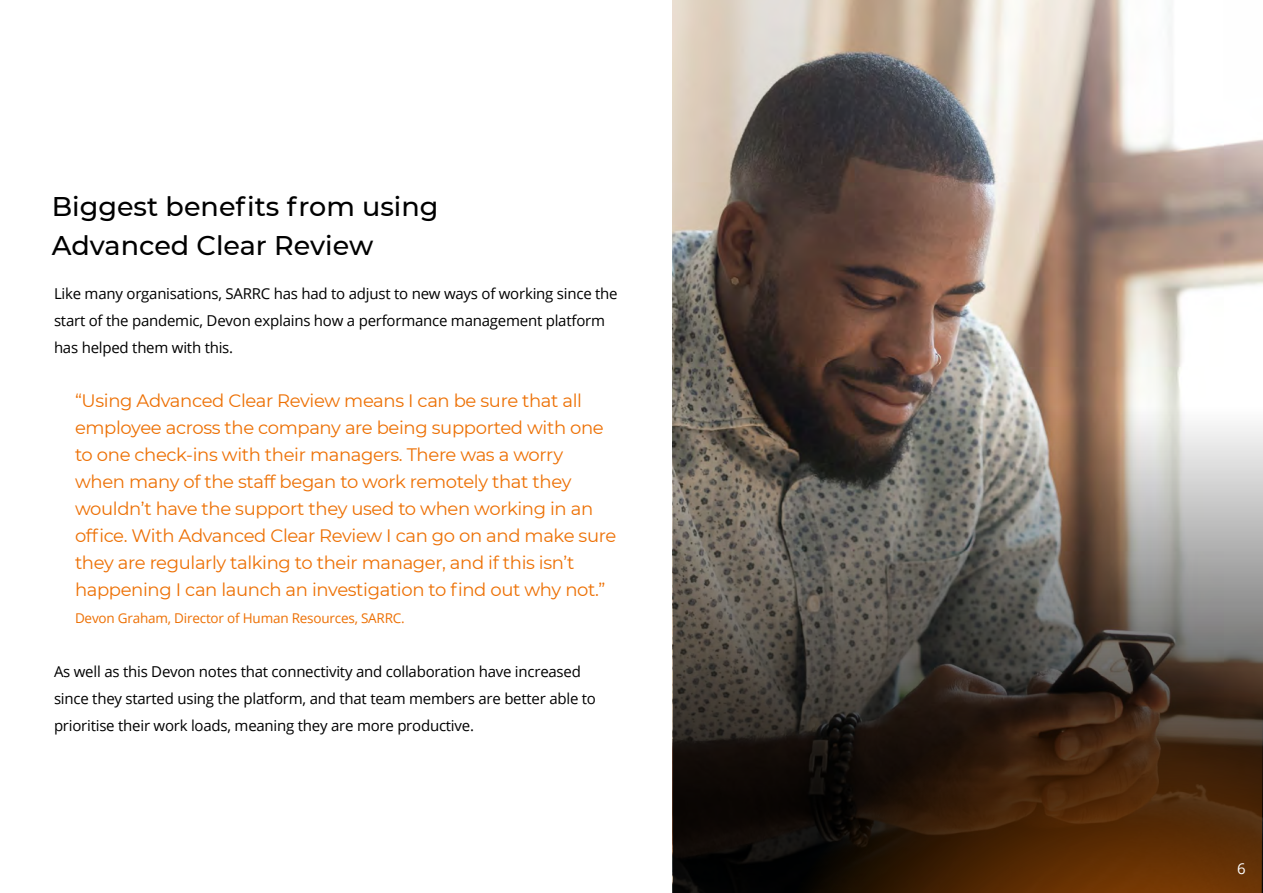
<style>
.page{position:relative;width:1263px;height:893px;background:#fff}
.page>*{position:absolute;margin:0;border:0;box-sizing:border-box;transform-origin:0 0}
.t1{font:500 27px/39px "Montserrat";color:#000}
.t2{font:18px/27px "Montserrat";letter-spacing:-.02em;color:#ed7004}
.t3{font:15px/27px "Open Sans";letter-spacing:-.015em;color:#000}
.t4{font:15px "Open Sans";color:#fff}
.t5{font:13.5px "Open Sans";letter-spacing:-.015em;color:#ed7004}
</style>
<div class="page">
<img style="left:673px;top:0;width:590px;height:893px">
<svg style="left:737px;top:681px;width:526px;height:212px;background:#361f0d"></svg>
<h1 class="t1" style="left:52px;top:186px;width:388px">Biggest benefits from using<br>Advanced Clear Review</h1>
<p class="t3" style="left:54px;top:280px;width:565px">Like many organisations, SARRC has had to adjust to new ways of working since the start of the pandemic, Devon explains how a performance management platform has helped them with this.</p>
<p class="t2" style="left:75px;top:387px;width:543px">“Using Advanced Clear Review means I can be sure that all employee across the company are being supported with one to one check-ins with their managers. There was a worry when many of the staff began to work remotely that they wouldn’t have the support they used to when working in an office. With Advanced Clear Review I can go on and make sure they are regularly talking to their manager, and if this isn’t happening I can launch an investigation to find out why not.”</p>
<p class="t5" style="left:75px;top:609px;width:331px">Devon Graham, Director of Human Resources, SARRC.</p>
<p class="t3" style="left:54px;top:658px;width:543px">As well as this Devon notes that connectivity and collaboration have increased since they started using the platform, and that team members are better able to prioritise their work loads, meaning they are more productive.</p>
<p class="t4" style="left:1237px;top:858px;width:10px">6</p>
</div>
